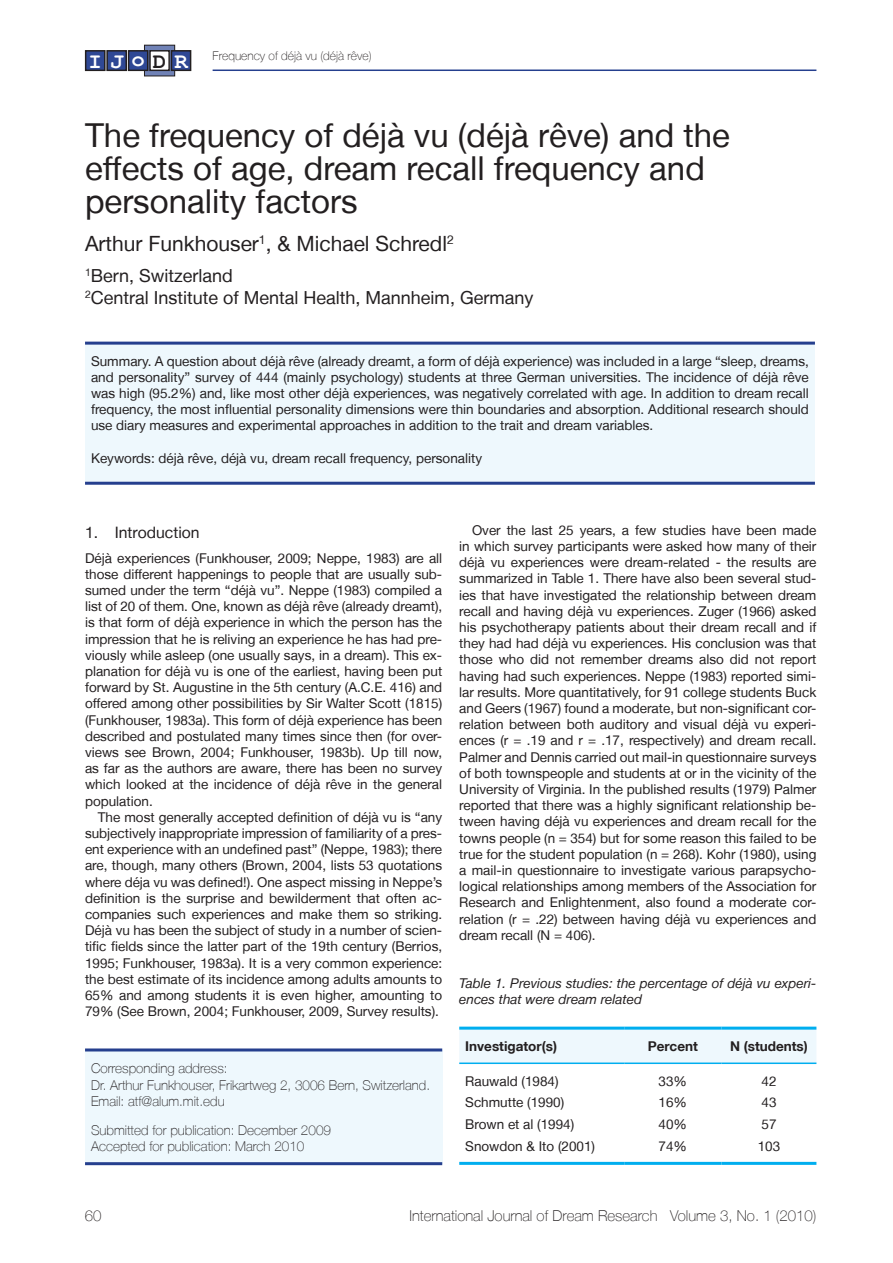
<style>
.page{position:relative;width:893px;height:1263px;background:#fff}
.page>*{position:absolute;margin:0;border:0;box-sizing:border-box;transform-origin:0 0}
.Ü1{font:33px/33px "Helvetica Neue LT";color:#231f20}
.t1{font:700 22.2px "Courier New";color:#fff}
.Ü1_Autor{font:21px "Helvetica Neue LT";color:#231f20}
.Ü1_Affiliation{font:18px "Helvetica Neue LT";color:#231f20}
.Ü2{font:15.75px "Helvetica Neue LT";color:#231f20}
.Fußzeile_links{font:100 15px "Helvetica Neue LT";color:#231f20}
.Fußzeile_rechts{font:100 15px "Helvetica Neue LT";color:#231f20}
.Standard_mit_Einzug{font:13.5px/16.2px "Helvetica Neue LT";color:#231f20;text-align:justify}
.Standard_ohne_Einzug{font:13.5px/16.2px "Helvetica Neue LT";color:#231f20;text-align:justify}
.Abstract{font:13.5px/16.2px "Helvetica Neue LT";color:#231f20;text-align:justify}
.InfoBox{font:100 13.5px/16.2px "Helvetica Neue LT";color:#231f20}
.Tabellenschrift_Zell{font:13.5px "Helvetica Neue LT";color:#231f20}
.Standard_ohne_Einzug-2{font:italic 13.5px/16.2px "Helvetica Neue LT";color:#231f20}
.Tabellenschrift_Kopf{font:700 13.5px "Helvetica Neue LT";color:#231f20}
.Kopfzeile_links{font:100 12px "Helvetica Neue LT";color:#231f20}
.s1{color:#231f20}
</style>
<div class="page">
<hr style="left:213px;top:70px;width:603px;height:1px;background:#253f8e">
<svg style="left:146px;top:47px;width:27px;height:27px"></svg>
<div style="left:144px;top:45px;width:31px;height:31px;border:1px solid #231f20"></div>
<div style="left:150px;top:51px;width:19px;height:19px;background:#fff"></div>
<div style="left:149px;top:50px;width:21px;height:21px;border:1px solid #231f20"></div>
<div style="left:86px;top:51px;width:19px;height:19px;background:#2f4895"></div>
<div style="left:85px;top:50px;width:21px;height:21px;border:1px solid #231f20"></div>
<div style="left:107px;top:51px;width:19px;height:19px;background:#2f4895"></div>
<div style="left:106px;top:50px;width:21px;height:21px;border:1px solid #231f20"></div>
<div style="left:129px;top:51px;width:19px;height:19px;background:#2f4895"></div>
<div style="left:128px;top:50px;width:20px;height:21px;border:1px solid #231f20"></div>
<div style="left:171px;top:51px;width:20px;height:19px;background:#2f4895"></div>
<div style="left:171px;top:50px;width:20px;height:21px;border:1px solid #231f20"></div>
<div style="left:85px;top:1050px;width:357px;height:114px;background:#eef8fd"></div>
<hr style="left:85px;top:1048px;width:357px;height:3px;background:#253f8e">
<hr style="left:85px;top:1162px;width:357px;height:3px;background:#253f8e">
<div style="left:85px;top:343px;width:730px;height:140px;background:#eef8fd"></div>
<hr style="left:85px;top:342px;width:730px;height:3px;background:#253f8e">
<hr style="left:85px;top:482px;width:730px;height:3px;background:#253f8e">
<div style="left:459px;top:1030px;width:357px;height:32px;background:#eef8fd"></div>
<hr style="left:459px;top:1027px;width:165px;height:3px;background:#00aeef">
<hr style="left:624px;top:1027px;width:97px;height:3px;background:#00aeef">
<hr style="left:721px;top:1027px;width:95px;height:3px;background:#00aeef">
<hr style="left:459px;top:1062px;width:165px;height:2px;background:#00aeef">
<hr style="left:624px;top:1062px;width:97px;height:2px;background:#00aeef">
<hr style="left:721px;top:1062px;width:95px;height:2px;background:#00aeef">
<hr style="left:459px;top:1162px;width:165px;height:3px;background:#00aeef">
<hr style="left:624px;top:1162px;width:97px;height:3px;background:#00aeef">
<hr style="left:721px;top:1162px;width:95px;height:3px;background:#00aeef">
<p class="t1" style="left:89px;top:47px;width:101px">I J o <span class="s1">D</span> R</p>
<p class="Kopfzeile_links" style="left:213px;top:49px;width:160px">Frequency of déjà vu (déjà rêve)</p>
<p class="Ü1" style="left:85px;top:118px;width:646px">The frequency of déjà vu (déjà rêve) and the effects of age, dream recall frequency and personality factors</p>
<p class="Ü1_Autor" style="left:85px;top:231px;width:370px">Arthur Funkhouser<sup>1</sup>, &amp; Michael Schredl<sup>2</sup></p>
<p class="Ü1_Affiliation" style="left:85px;top:264px;width:149px"><sup>1</sup>Bern, Switzerland</p>
<p class="Ü1_Affiliation" style="left:85px;top:287px;width:450px"><sup>2</sup>Central Institute of Mental Health, Mannheim, Germany</p>
<p class="Abstract" style="left:91px;top:352px;width:719px">Summary. A question about déjà rêve (already dreamt, a form of déjà experience) was included in a large “sleep, dreams, and personality” survey of 444 (mainly psychology) students at three German universities. The incidence of déjà rêve was high (95.2%) and, like most other déjà experiences, was negatively correlated with age. In addition to dream recall frequency, the most influential personality dimensions were thin boundaries and absorption. Additional research should use diary measures and experimental approaches in addition to the trait and dream variables.</p>
<p class="Abstract" style="left:91px;top:450px;width:393px">Keywords: déjà rêve, déjà vu, dream recall frequency, personality</p>
<p class="Ü2" style="left:85px;top:523px;width:116px">1. Introduction</p>
<p class="Standard_ohne_Einzug" style="left:85px;top:549px;width:359px">Déjà experiences (Funkhouser, 2009; Neppe, 1983) are all those different happenings to people that are usually sub&shy;sumed under the term “déjà vu”. Neppe (1983) compiled a list of 20 of them. One, known as déjà rêve (already dreamt), is that form of déjà experience in which the person has the impression that he is reliving an experience he has had pre&shy;viously while asleep (one usually says, in a dream). This ex&shy;planation for déjà vu is one of the earliest, having been put forward by St. Augustine in the 5th century (A.C.E. 416) and offered among other possibilities by Sir Walter Scott (1815) (Funkhouser, 1983a). This form of déjà experience has been described and postulated many times since then (for over&shy;views see Brown, 2004; Funkhouser, 1983b). Up till now, as far as the authors are aware, there has been no survey which looked at the incidence of déjà rêve in the general population.</p>
<p class="Standard_mit_Einzug" style="left:85px;top:809px;width:359px;text-indent:13px">The most generally accepted definition of déjà vu is “any subjectively inappropriate impression of familiarity of a pres&shy;ent experience with an undefined past” (Neppe, 1983); there are, though, many others (Brown, 2004, lists 53 quotations where déja vu was defined!). One aspect missing in Neppe’s definition is the surprise and bewilderment that often ac&shy;companies such experiences and make them so striking.<br>Déjà vu has been the subject of study in a number of scien&shy;tific fields since the latter part of the 19th century (Berrios, 1995; Funkhouser, 1983a). It is a very common experience: the best estimate of its incidence among adults amounts to 65% and among students it is even higher, amounting to 79% (See Brown, 2004; Funkhouser, 2009, Survey results).</p>
<p class="InfoBox" style="left:91px;top:1060px;width:341px">Corresponding address:<br>Dr. Arthur Funkhouser, Frikartweg 2, 3006 Bern, Switzerland.<br>Email: atf@alum.mit.edu</p>
<p class="InfoBox" style="left:91px;top:1122px;width:241px">Submitted for publication: December 2009<br>Accepted for publication: March 2010</p>
<p class="Standard_mit_Einzug" style="left:459px;top:522px;width:359px;text-indent:13px">Over the last 25 years, a few studies have been made in which survey participants were asked how many of their déjà vu experiences were dream-related - the results are summarized in Table 1. There have also been several stud&shy;ies that have investigated the relationship between dream recall and having déjà vu experiences. Zuger (1966) asked his psychotherapy patients about their dream recall and if they had had déjà vu experiences. His conclusion was that those who did not remember dreams also did not report having had such experiences. Neppe (1983) reported simi&shy;lar results. More quantitatively, for 91 college students Buck and Geers (1967) found a moderate, but non-significant cor&shy;relation between both auditory and visual déjà vu experi&shy;ences (r = .19 and r = .17, respectively) and dream recall.<br>Palmer and Dennis carried out mail-in questionnaire surveys of both townspeople and students at or in the vicinity of the University of Virginia. In the published results (1979) Palmer reported that there was a highly significant relationship be&shy;tween having déjà vu experiences and dream recall for the towns people (n = 354) but for some reason this failed to be true for the student population (n = 268). Kohr (1980), using a mail-in questionnaire to investigate various parapsycho&shy;logical relationships among members of the Association for Research and Enlightenment, also found a moderate cor&shy;relation (r = .22) between having déjà vu experiences and dream recall (N = 406).</p>
<p class="Standard_ohne_Einzug-2" style="left:459px;top:975px;width:359px">Table 1. Previous studies: the percentage of déjà vu experi&shy;ences that were dream related</p>
<p class="Tabellenschrift_Kopf" style="left:465px;top:1037px;width:93px">Investigator(s)</p>
<p class="Tabellenschrift_Kopf" style="left:648px;top:1037px;width:52px">Percent</p>
<p class="Tabellenschrift_Kopf" style="left:730px;top:1037px;width:79px">N (students)</p>
<p class="Tabellenschrift_Zell" style="left:465px;top:1073px;width:95px">Rauwald (1984)</p>
<p class="Tabellenschrift_Zell" style="left:659px;top:1073px;width:30px">33%</p>
<p class="Tabellenschrift_Zell" style="left:761px;top:1073px;width:17px">42</p>
<p class="Tabellenschrift_Zell" style="left:465px;top:1094px;width:101px">Schmutte (1990)</p>
<p class="Tabellenschrift_Zell" style="left:659px;top:1094px;width:30px">16%</p>
<p class="Tabellenschrift_Zell" style="left:761px;top:1094px;width:17px">43</p>
<p class="Tabellenschrift_Zell" style="left:465px;top:1116px;width:111px">Brown et al (1994)</p>
<p class="Tabellenschrift_Zell" style="left:659px;top:1116px;width:30px">40%</p>
<p class="Tabellenschrift_Zell" style="left:761px;top:1116px;width:17px">57</p>
<p class="Tabellenschrift_Zell" style="left:465px;top:1138px;width:131px">Snowdon &amp; Ito (2001)</p>
<p class="Tabellenschrift_Zell" style="left:659px;top:1138px;width:30px">74%</p>
<p class="Tabellenschrift_Zell" style="left:758px;top:1138px;width:24px">103</p>
<p class="Fußzeile_rechts" style="left:85px;top:1207px;width:18px">60</p>
<p class="Fußzeile_links" style="left:410px;top:1207px;width:408px">International Journal of Dream Research Volume 3, No. 1 (2010)</p>
</div>
